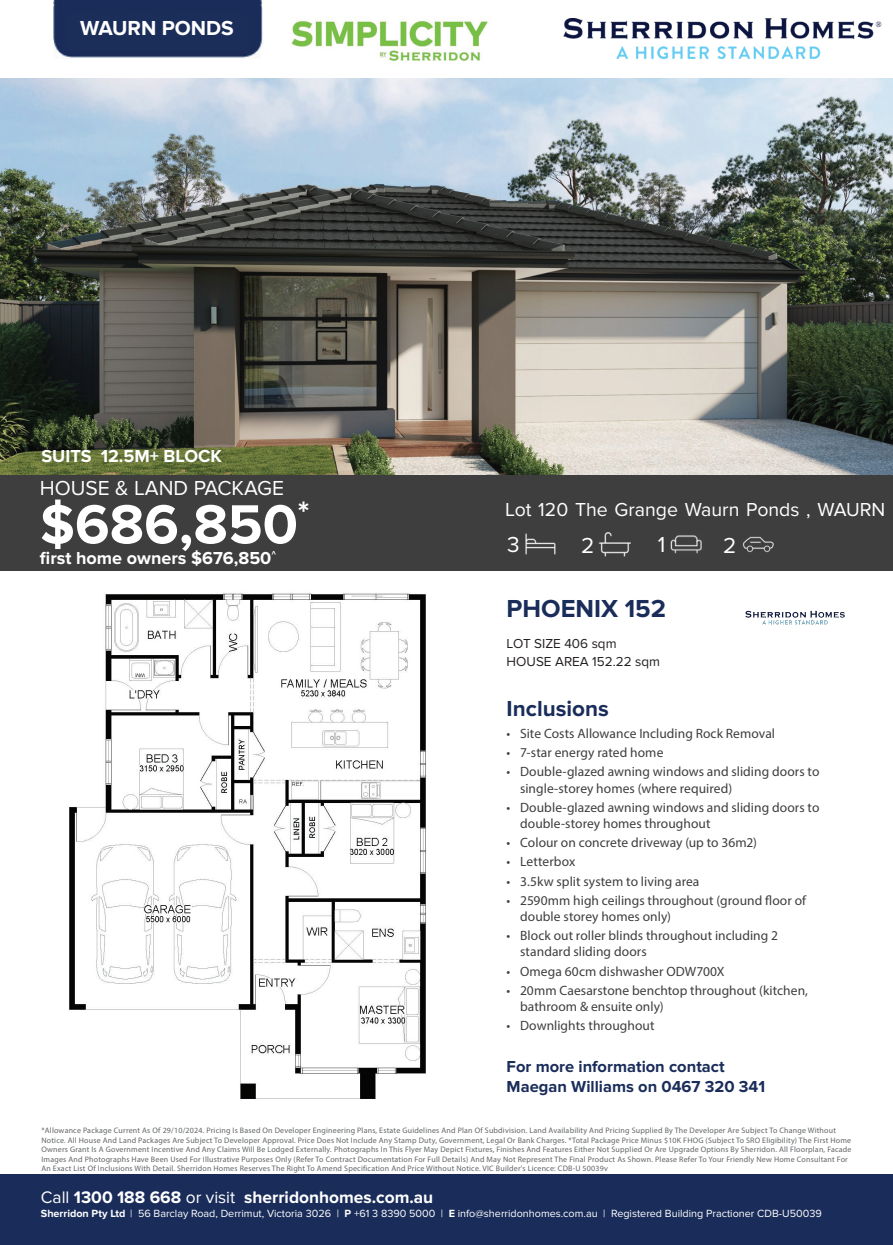
<style>
.page{position:relative;width:893px;height:1245px;background:#fff}
.page>*{position:absolute;margin:0;border:0;box-sizing:border-box;transform-origin:0 0}
.t1{font:700 57px "Proxima Nova";color:#fff}
.t2{font:700 25.5px "Proxima Nova";color:#1a2d5a}
.t3{font:700 22.5px "Proxima Nova";color:#1a2d5a}
.t4{font:22.5px "Proxima Nova";color:#fff}
.t5{font:21px "Proxima Nova";color:#fff}
.t6{font:700 21px "Proxima Nova";color:#fff}
.t7{font:19.5px "Proxima Nova";color:#fff}
.t8{font:700 18px "Proxima Nova";color:#fff}
.t9{font:700 17.4px "Proxima Nova";color:#fff}
.t10{font:700 16.5px/19.8px "Proxima Nova";color:#1a2d5a}
.t11{font:13.5px/16.2px "Myriad Pro";letter-spacing:.005em;color:#3e3e3f}
.t12{font:13.5px/18px "Proxima Nova";color:#231f20}
.t13{font:10.8px "Proxima Nova";color:#fff}
.t14{font:7.95px/9.6px "Myriad Pro";letter-spacing:.025em;color:#616466}
.s1{font-weight:400}
.s2{font-weight:700}
</style>
<div class="page">
<img style="left:53px;top:0;width:210px;height:5px">
<div style="left:0;top:1174px;width:893px;height:71px;background:#1a2d5a"></div>
<img style="left:0;top:79px;width:893px;height:396px">
<div style="left:0;top:475px;width:893px;height:95px;background:#3f3e3f"></div>
<img style="left:69px;top:592px;width:357px;height:507px">
<img style="left:745px;top:610px;width:100px;height:15px">
<img style="left:53px;top:5px;width:210px;height:54px">
<img style="left:563px;top:18px;width:319px;height:41px">
<img style="left:703px;top:111px;width:158px;height:39px">
<img style="left:291px;top:20px;width:197px;height:42px">
<img style="left:525px;top:533px;width:31px;height:22px">
<img style="left:599px;top:532px;width:32px;height:25px">
<img style="left:742px;top:536px;width:32px;height:17px">
<img style="left:670px;top:535px;width:32px;height:19px">
<img style="left:703px;top:270px;width:158px;height:39px">
<div style="left:68px;top:14px;width:179px;height:35px;background:#1b2e5a"></div>
<h3 class="t6" style="left:80px;top:16px;width:155px">WAURN PONDS</h3>
<h3 class="t8" style="left:41px;top:445px;width:182px">SUITS 12.5M+ BLOCK</h3>
<h3 class="t5" style="left:40px;top:476px;width:246px">HOUSE &amp; LAND PACKAGE</h3>
<h1 class="t1" style="left:40px;top:491px;width:271px">$686,850<sup>*</sup></h1>
<h3 class="t8" style="left:40px;top:547px;width:238px">first home owners $676,850<sup>^</sup></h3>
<h3 class="t7" style="left:505px;top:498px;width:382px">Lot 120 The Grange Waurn Ponds , WAURN</h3>
<h3 class="t4" style="left:507px;top:531px;width:14px">3</h3>
<h3 class="t4" style="left:581px;top:532px;width:15px">2</h3>
<h3 class="t4" style="left:658px;top:532px;width:9px">1</h3>
<h3 class="t4" style="left:723px;top:532px;width:15px">2</h3>
<h2 class="t2" style="left:507px;top:594px;width:161px">PHOENIX 152</h2>
<h3 class="t12" style="left:507px;top:635px;width:155px">LOT SIZE 406 sqm<br>HOUSE AREA 152.22 sqm</h3>
<h3 class="t3" style="left:507px;top:696px;width:104px">Inclusions</h3>
<h3 class="t11" style="left:507px;top:725px;width:270px">• Site Costs Allowance Including Rock Removal</h3>
<h3 class="t11" style="left:507px;top:744px;width:158px">• 7-star energy rated home</h3>
<h3 class="t11" style="left:520px;top:763px;width:301px;text-indent:-14px">• Double-glazed awning windows and sliding doors to single-storey homes (where required)</h3>
<h3 class="t11" style="left:520px;top:799px;width:301px;text-indent:-14px">• Double-glazed awning windows and sliding doors to double-storey homes throughout</h3>
<h3 class="t11" style="left:507px;top:834px;width:252px">• Colour on concrete driveway (up to 36m2)</h3>
<h3 class="t11" style="left:507px;top:853px;width:70px">• Letterbox</h3>
<h3 class="t11" style="left:507px;top:873px;width:194px">• 3.5kw split system to living area</h3>
<h3 class="t11" style="left:520px;top:892px;width:287px;text-indent:-14px">• 2590mm high ceilings throughout (ground floor of double storey homes only)</h3>
<h3 class="t11" style="left:520px;top:927px;width:260px;text-indent:-14px">• Block out roller blinds throughout including 2 standard sliding doors</h3>
<h3 class="t11" style="left:507px;top:963px;width:220px">• Omega 60cm dishwasher ODW700X</h3>
<h3 class="t11" style="left:520px;top:982px;width:289px;text-indent:-14px">• 20mm Caesarstone benchtop throughout (kitchen, bathroom &amp; ensuite only)</h3>
<h3 class="t11" style="left:507px;top:1017px;width:149px">• Downlights throughout</h3>
<h3 class="t10" style="left:507px;top:1057px;width:260px">For more information contact<br>Maegan Williams on 0467 320 341</h3>
<p class="t14" style="left:41px;top:1125px;width:811px">*Allowance Package Current As Of 29/10/2024. Pricing Is Based On Developer Engineering Plans, Estate Guidelines And Plan Of Subdivision. Land Availability And Pricing Supplied By The Developer Are Subject To Change Without Notice. All House And Land Packages Are Subject To Developer Approval. Price Does Not Include Any Stamp Duty, Government, Legal Or Bank Charges. *Total Package Price Minus $10K FHOG (Subject To SRO Eligibility) The First Home Owners Grant Is A Government Incentive And Any Claims Will Be Lodged Externally. Photographs In This Flyer May Depict Fixtures, Finishes And Features Either Not Supplied Or Are Upgrade Options By Sherridon. All Floorplan, Facade Images And Photographs Have Been Used For Illustrative Purposes Only (Refer To Contract Documentation For Full Details) And May Not Represent The Final Product As Shown. Please Refer To Your Friendly New Home Consultant For An Exact List Of Inclusions With Detail. Sherridon Homes Reserves The Right To Amend Specification And Price Without Notice. VIC Builder's Licence: CDB-U 50039v</p>
<h3 class="t9" style="left:41px;top:1187px;width:394px"><span class="s1">Call</span> 1300 188 668 <span class="s1">or visit</span> sherridonhomes.com.au</h3>
<h3 class="t13" style="left:41px;top:1207px;width:782px"><span class="s2">Sherridon Pty Ltd</span> | 56 Barclay Road, Derrimut, Victoria 3026 | <span class="s2">P</span> +61 3 8390 5000 | <span class="s2">E</span> info@sherridonhomes.com.au | Registered Building Practioner CDB-U50039</h3>
</div>
